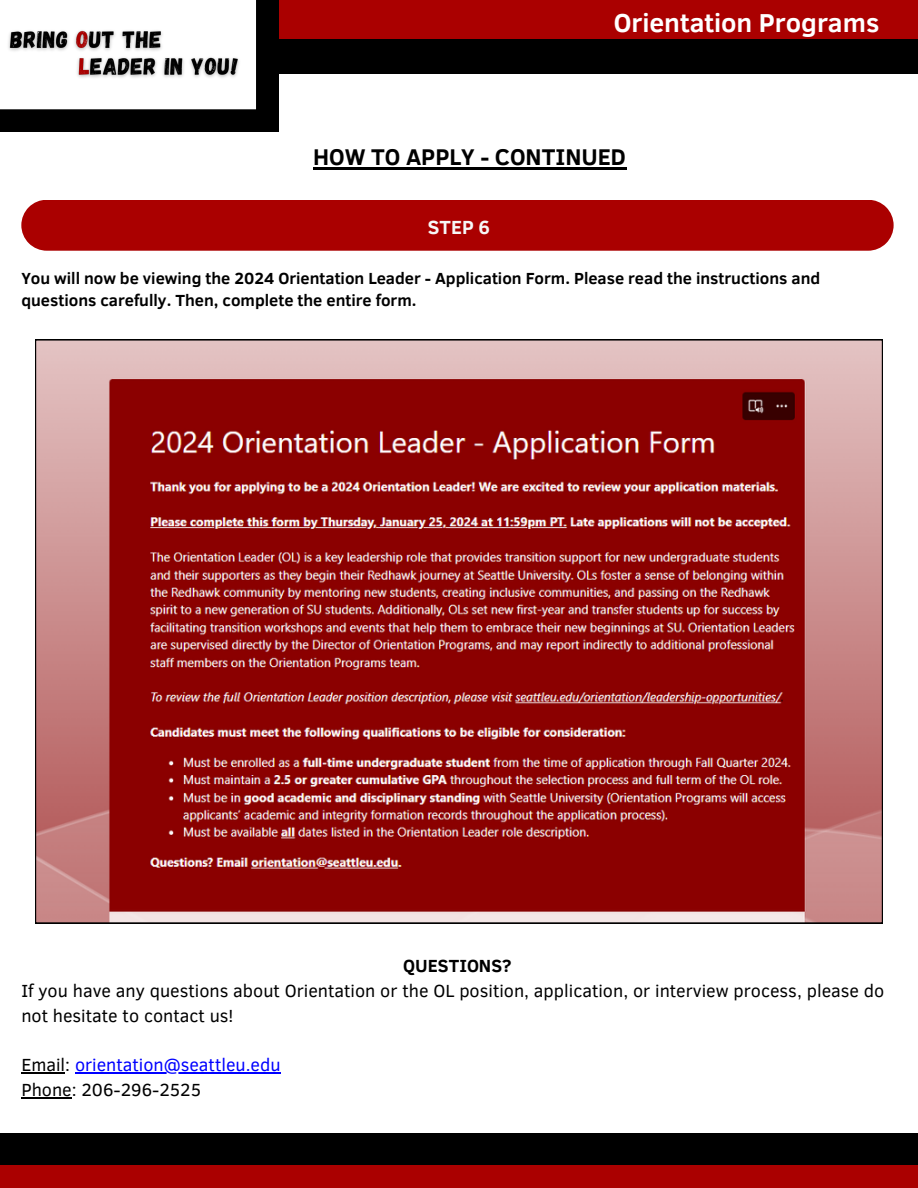
<style>
.page{position:relative;width:918px;height:1188px;background:#fff}
.page>*{position:absolute;margin:0;border:0;box-sizing:border-box;transform-origin:0 0}
.t1{font:700 26.55px "Clear Sans";color:#fff}
.t2{font:700 23.4px "Clear Sans";color:#000}
.t3{font:700 19.5px "Clear Sans";color:#f7f7f7}
.t4{font:18px/24.8px "Clear Sans";color:#000}
.t5{font:18px "Clear Sans";color:#00f}
.t6{font:700 18px "Clear Sans";color:#000}
.t7{font:700 16.5px/22.5px "Clear Sans";color:#000}
.s1{color:#000}
</style>
<div class="page">
<div style="left:87px;top:39px;width:831px;height:35px;background:#000"></div>
<div style="left:0;top:1133px;width:918px;height:35px;background:#000"></div>
<div style="left:92px;top:0;width:826px;height:39px;background:#a00"></div>
<div style="left:0;top:1165px;width:918px;height:23px;background:#a00"></div>
<svg style="left:0;top:0;width:279px;height:131px"></svg>
<div style="left:21px;top:200px;width:873px;height:51px;background:#a00"></div>
<img style="left:35px;top:339px;width:848px;height:584px">
<hr style="left:313px;top:167px;width:313px;height:2px;background:#000">
<hr style="left:21px;top:1072px;width:44px;height:1px;background:#000">
<hr style="left:75px;top:1072px;width:206px;height:1px;background:#00f">
<hr style="left:21px;top:1097px;width:51px;height:1px;background:#000">
<img style="left:4px;top:24px;width:240px;height:58px">
<p class="t1" style="left:614px;top:3px;width:267px">Orientation Programs</p>
<p class="t2" style="left:313px;top:140px;width:314px">HOW TO APPLY - CONTINUED</p>
<p class="t3" style="left:428px;top:213px;width:64px">STEP 6</p>
<p class="t7" style="left:21px;top:266px;width:800px">You will now be viewing the 2024 Orientation Leader - Application Form. Please read the instructions and questions carefully. Then, complete the entire form.</p>
<p class="t6" style="left:403px;top:953px;width:110px">QUESTIONS?</p>
<p class="t4" style="left:21px;top:977px;width:865px">If you have any questions about Orientation or the OL position, application, or interview process, please do not hesitate to contact us!</p>
<p class="t5" style="left:21px;top:1052px;width:261px"><span class="s1">Email:</span> orientation@seattleu.edu</p>
<p class="t4" style="left:21px;top:1076px;width:181px">Phone: 206-296-2525</p>
</div>
